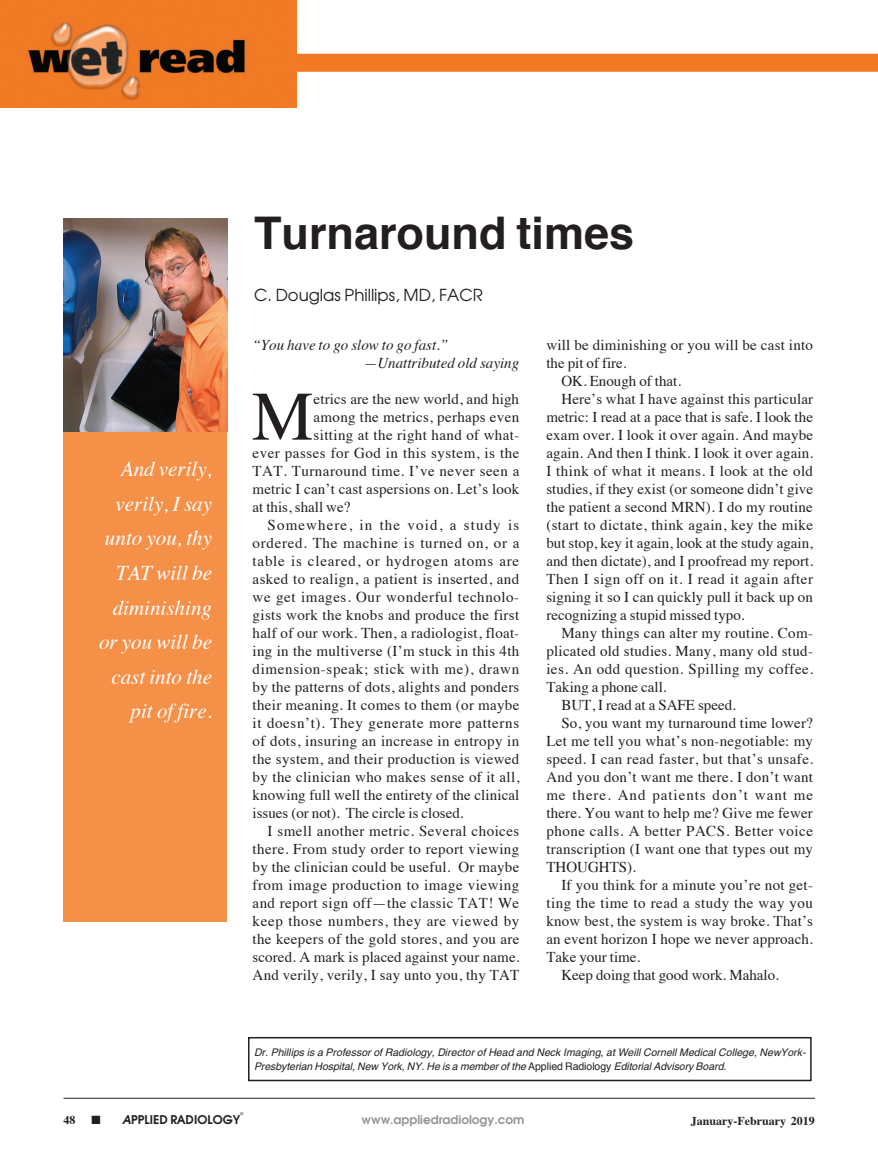
<style>
.page{position:relative;width:878px;height:1175px;background:#fff}
.page>*{position:absolute;margin:0;border:0;box-sizing:border-box;transform-origin:0 0}
.Article_1st_parag_Dr{font:69.45px "Times";color:#231f20}
.Article_title{font:700 45px "Helvetica";color:#231f20}
.Editorial_quote_new{font:italic 21px/34.5px "Times";color:#fff;text-align:right}
.t1{font:16.5px "Avant Garde";color:#231f20}
.Article_body_copy{font:15px/18px "Times";letter-spacing:.005em;color:#231f20;text-align:justify}
.Article_1st_parag_Dr-2{font:15px "Times";letter-spacing:.02em;color:#231f20}
.Article_body_copy-2{font:italic 15px "Times";color:#231f20}
.Article_1st_parag_Dr-3{font:15px "Times";color:#231f20}
.t2{font:600 12px "Avant Garde";color:#939598}
.t3{font:700 12px "Times";color:#231f20}
.t4{font:600 12px "Avant Garde";color:#231f20}
.editorial_author_box{font:italic 10.5px/13.5px "Helvetica";color:#231f20}
.t5{font:600 3.75px "Avant Garde";color:#231f20}
.s1{font-style:normal}
.s2{font-style:italic}
</style>
<div class="page">
<hr style="left:64px;top:1097px;width:750px;height:1px;background:#231f20">
<div style="left:63px;top:371px;width:164px;height:550px;background:#f59048"></div>
<img style="left:63px;top:218px;width:164px;height:213px">
<div style="left:282px;top:54px;width:596px;height:18px;background:#f27824"></div>
<img style="left:0;top:0;width:297px;height:108px">
<div style="left:248px;top:1037px;width:563px;height:44px;border:2px solid #231f20"></div>
<p class="Editorial_quote_new" style="left:99px;top:451px;width:114px">And verily, verily, I say unto you, thy<br>TAT will be diminishing or you will be cast into the pit of fire.</p>
<p class="Article_title" style="left:254px;top:197px;width:382px">Turnaround times</p>
<p class="t1" style="left:254px;top:284px;width:230px">C. Douglas Phillips, MD, FACR</p>
<p class="Article_body_copy-2" style="left:252px;top:331px;width:197px">“You have to go slow to go fast.”</p>
<p class="Article_body_copy-2" style="left:364px;top:349px;width:157px">—Unattributed old saying</p>
<p class="Article_1st_parag_Dr" style="left:252px;top:351px;width:63px">M</p>
<p class="Article_1st_parag_Dr-2" style="left:313px;top:384px;width:207px">etrics are the new world, and high</p>
<p class="Article_1st_parag_Dr-2" style="left:313px;top:402px;width:207px">among the metrics, perhaps even</p>
<p class="Article_1st_parag_Dr-2" style="left:313px;top:420px;width:207px">sitting at the right hand of what-</p>
<p class="Article_1st_parag_Dr-2" style="left:252px;top:438px;width:268px">ever passes for God in this system, is the</p>
<p class="Article_1st_parag_Dr-2" style="left:252px;top:456px;width:268px">TAT. Turnaround time. I’ve never seen a</p>
<p class="Article_1st_parag_Dr-2" style="left:252px;top:474px;width:268px">metric I can’t cast aspersions on. Let’s look</p>
<p class="Article_1st_parag_Dr-3" style="left:252px;top:492px;width:99px">at this, shall we?</p>
<p class="Article_body_copy" style="left:252px;top:514px;width:268px;text-indent:15px">Somewhere, in the void, a study is ordered. The machine is turned on, or a table is cleared, or hydrogen atoms are asked to realign, a patient is inserted, and we get images. Our wonderful technolo&shy;gists work the knobs and produce the first half of our work. Then, a radiologist, float&shy;ing in the multiverse (I’m stuck in this 4th dimension-speak; stick with me), drawn by the patterns of dots, alights and ponders their meaning. It comes to them (or maybe it doesn’t). They generate more patterns of dots, insuring an increase in entropy in the system, and their production is viewed by the clinician who makes sense of it all, knowing full well the entirety of the clinical issues (or not). The circle is closed.</p>
<p class="Article_body_copy" style="left:252px;top:820px;width:268px;text-indent:15px">I smell another metric. Several choices there. From study order to report viewing by the clinician could be useful. Or maybe from image production to image viewing and report sign off—the classic TAT! We keep those numbers, they are viewed by the keepers of the gold stores, and you are scored. A mark is placed against your name.<br>And verily, verily, I say unto you, thy TAT</p>
<p class="Article_body_copy" style="left:546px;top:334px;width:268px">will be diminishing or you will be cast into the pit of fire.</p>
<p class="Article_body_copy" style="left:561px;top:370px;width:121px">OK. Enough of that.</p>
<p class="Article_body_copy" style="left:546px;top:388px;width:268px;text-indent:15px">Here’s what I have against this particular metric: I read at a pace that is safe. I look the exam over. I look it over again. And maybe again. And then I think. I look it over again.<br>I think of what it means. I look at the old studies, if they exist (or someone didn’t give the patient a second MRN). I do my routine (start to dictate, think again, key the mike but stop, key it again, look at the study again, and then dictate), and I proofread my report.<br>Then I sign off on it. I read it again after signing it so I can quickly pull it back up on recognizing a stupid missed typo.</p>
<p class="Article_body_copy" style="left:546px;top:622px;width:268px;text-indent:15px">Many things can alter my routine. Com&shy;plicated old studies. Many, many old stud&shy;ies. An odd question. Spilling my coffee.<br>Taking a phone call.</p>
<p class="Article_body_copy" style="left:561px;top:694px;width:176px">BUT, I read at a SAFE speed.</p>
<p class="Article_body_copy" style="left:546px;top:712px;width:268px;text-indent:15px">So, you want my turnaround time lower?<br>Let me tell you what’s non-negotiable: my speed. I can read faster, but that’s unsafe.<br>And you don’t want me there. I don’t want me there. And patients don’t want me there. You want to help me? Give me fewer phone calls. A better PACS. Better voice transcription (I want one that types out my THOUGHTS).</p>
<p class="Article_body_copy" style="left:546px;top:874px;width:268px;text-indent:15px">If you think for a minute you’re not get&shy;ting the time to read a study the way you know best, the system is way broke. That’s an event horizon I hope we never approach.<br>Take your time.</p>
<p class="Article_body_copy" style="left:561px;top:964px;width:219px">Keep doing that good work. Mahalo.</p>
<p class="editorial_author_box" style="left:254px;top:1046px;width:553px">Dr. Phillips is a Professor of Radiology, Director of Head and Neck Imaging, at Weill Cornell Medical College, NewYork-<br>Presbyterian Hospital, New York, NY. He is a member of the <span class="s1">Applied Radiology</span> Editorial Advisory Board.</p>
<p class="t5" style="left:240px;top:1111px;width:4px">©</p>
<p class="t3" style="left:63px;top:1108px;width:13px">48</p>
<p class="t4" style="left:91px;top:1111px;width:150px">■ <span class="s2">A</span>PPLIED RADIOLOGY</p>
<p class="t2" style="left:361px;top:1111px;width:164px">www.appliedradiology.com</p>
<p class="t3" style="left:690px;top:1109px;width:126px">January-February 2019</p>
</div>
